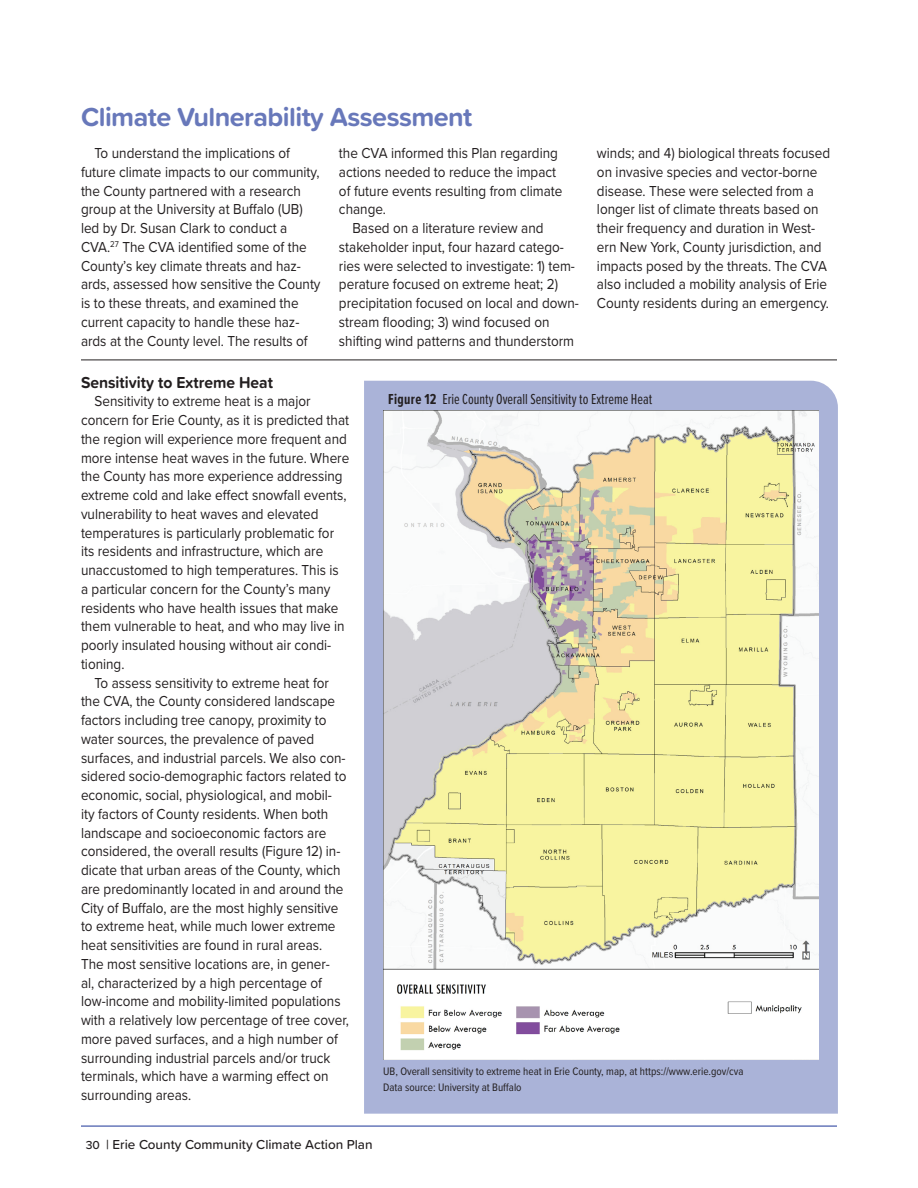
<style>
.page{position:relative;width:918px;height:1188px;background:#fff}
.page>*{position:absolute;margin:0;border:0;box-sizing:border-box;transform-origin:0 0}
.t1{font:700 27px "Proxima Soft";letter-spacing:-.02em;color:#6878ba}
.t2{font:700 16.5px "Proxima Soft";color:#231f20;scale:.95 1}
.t3{font:15px/18.8px "Proxima Nova";color:#231f20;scale:.9 1}
.t4{font:15px "Proxima Nova Ex Cn";color:#231f20}
.t5{font:500 13.5px "Proxima Soft";color:#231f20}
.t6{font:11.25px/15.8px "Proxima Nova Cond";color:#231f20}
.s1{font-weight:700}
.s2{font-size:12px}
</style>
<div class="page">
<hr style="left:81px;top:1125px;width:756px;height:2px;background:#6878ba">
<div style="left:364px;top:381px;width:474px;height:733px;background:#aab3d8"></div>
<img style="left:383px;top:410px;width:435px;height:649px">
<hr style="left:81px;top:360px;width:756px;height:1px;background:#231f20">
<h1 class="t1" style="left:81px;top:96px;width:393px">Climate Vulnerability Assessment</h1>
<p class="t3" style="left:81px;top:143px;width:268px;text-indent:14px">To understand the implications of future climate impacts to our community, the County partnered with a research group at the University at Buffalo (UB) led by Dr. Susan Clark to conduct a CVA.<sup>27</sup> The CVA identified some of the County’s key climate threats and haz&shy;ards, assessed how sensitive the County is to these threats, and examined the current capacity to handle these haz&shy;ards at the County level. The results of</p>
<p class="t3" style="left:339px;top:143px;width:250px">the CVA informed this Plan regarding actions needed to reduce the impact of future events resulting from climate change.</p>
<p class="t3" style="left:339px;top:218px;width:268px;text-indent:14px">Based on a literature review and stakeholder input, four hazard catego&shy;ries were selected to investigate: 1) tem&shy;perature focused on extreme heat; 2) precipitation focused on local and down&shy;stream flooding; 3) wind focused on shifting wind patterns and thunderstorm</p>
<p class="t3" style="left:597px;top:143px;width:261px">winds; and 4) biological threats focused on invasive species and vector-borne disease. These were selected from a longer list of climate threats based on their frequency and duration in West&shy;ern New York, County jurisdiction, and impacts posed by the threats. The CVA also included a mobility analysis of Erie County residents during an emergency.</p>
<p class="t2" style="left:81px;top:370px;width:204px">Sensitivity to Extreme Heat</p>
<p class="t3" style="left:81px;top:391px;width:300px;text-indent:14px">Sensitivity to extreme heat is a major concern for Erie County, as it is predicted that the region will experience more frequent and more intense heat waves in the future. Where the County has more experience addressing extreme cold and lake effect snowfall events, vulnerability to heat waves and elevated temperatures is particularly problematic for its residents and infrastructure, which are unaccustomed to high temperatures. This is a particular concern for the County’s many residents who have health issues that make them vulnerable to heat, and who may live in poorly insulated housing without air condi&shy;tioning.</p>
<p class="t3" style="left:81px;top:673px;width:299px;text-indent:14px">To assess sensitivity to extreme heat for the CVA, the County considered landscape factors including tree canopy, proximity to water sources, the prevalence of paved surfaces, and industrial parcels. We also con&shy;sidered socio-demographic factors related to economic, social, physiological, and mobil&shy;ity factors of County residents. When both landscape and socioeconomic factors are considered, the overall results (Figure 12) in&shy;dicate that urban areas of the County, which are predominantly located in and around the City of Buffalo, are the most highly sensitive to extreme heat, while much lower extreme heat sensitivities are found in rural areas.<br>The most sensitive locations are, in gener-<br>al, characterized by a high percentage of low-income and mobility-limited populations with a relatively low percentage of tree cover, more paved surfaces, and a high number of surrounding industrial parcels and/or truck terminals, which have a warming effect on surrounding areas.</p>
<p class="t4" style="left:388px;top:388px;width:265px"><span class="s1">Figure 12</span> Erie County Overall Sensitivity to Extreme Heat</p>
<p class="t6" style="left:383px;top:1063px;width:362px">UB, Overall sensitivity to extreme heat in Erie County, map, at https://www.erie.gov/cva<br>Data source: University at Buffalo</p>
<p class="t5" style="left:86px;top:1134px;width:288px"><span class="s2">30</span> | Erie County Community Climate Action Plan</p>
</div>
